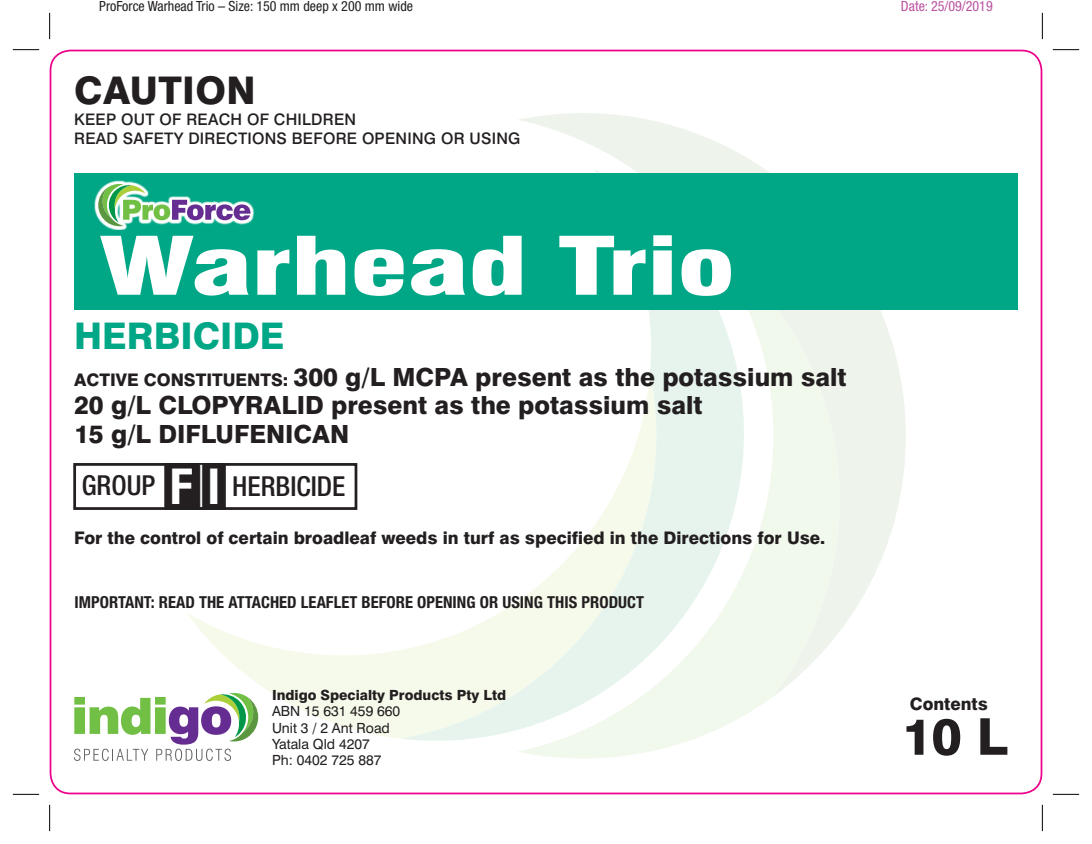
<style>
.page{position:relative;width:1092px;height:844px;background:#fff}
.page>*{position:absolute;margin:0;border:0;box-sizing:border-box;transform-origin:0 0}
.t1{font:900 condensed 78.4px "Swiss 721 BT";letter-spacing:-.01em;color:#fff;scale:1.5 1}
.t2{font:800 50.75px "Swiss 721 BT";color:#231f20}
.t3{font:700 condensed 49.52px "Helvetica Neue";color:#fff}
.t4{font:800 38.15px "Swiss 721 BT";letter-spacing:.01em;color:#231f20}
.t5{font:800 36.75px "Swiss 721 BT";color:#00a786}
.t6{font:500 condensed 27.47px "Helvetica Neue";color:#231f20}
.t7{font:800 25.03px/28.9px "Swiss 721 BT";color:#231f20}
.t8{font:800 17.32px "Swiss 721 BT";color:#231f20}
.t9{font:800 17.15px "Swiss 721 BT";color:#231f20}
.t10{font:700 condensed 16.45px "Helvetica Neue";letter-spacing:.005em;color:#231f20}
.t11{font:500 15.92px/19.1px "Swiss 721 BT";letter-spacing:.015em;color:#231f20}
.t12{font:14px/16.3px "Swiss 721 BT";color:#231f20}
.t13{font:condensed 14px "Helvetica Neue";color:#231f20}
.t14{font:800 14px "Swiss 721 BT";color:#231f20}
.t15{font:condensed 14px "Helvetica Neue";color:#b9519f}
.s1{font-size:17.32px}
.s2{font-weight:700;font-size:49.52px;color:#fff}
.s3{font-weight:100;font-stretch:normal;font-size:42.18px;color:#fff}
</style>
<div class="page">
<svg style="left:518px;top:697px;width:254px;height:61px"></svg>
<svg style="left:519px;top:113px;width:386px;height:584px;fill:#f1f8ec"></svg>
<svg style="left:187px;top:463px;width:213px;height:275px"></svg>
<svg style="left:400px;top:168px;width:359px;height:581px"></svg>
<div style="left:74px;top:173px;width:943px;height:136px;background:#00a786"></div>
<svg style="left:94px;top:180px;width:161px;height:50px"></svg>
<svg style="left:98px;top:184px;width:152px;height:42px"></svg>
<svg style="left:74px;top:692px;width:184px;height:68px"></svg>
<div style="left:75px;top:464px;width:281px;height:44px;background:#fff"></div>
<div style="left:73px;top:463px;width:284px;height:47px;border:3px solid #231f20"></div>
<div style="left:166px;top:464px;width:58px;height:44px;background:#231f20"></div>
<div style="left:164px;top:463px;width:62px;height:47px;border:3px solid #231f20"></div>
<svg style="left:13px;top:49px;width:26px;height:1px"></svg>
<svg style="left:1052px;top:49px;width:26px;height:1px"></svg>
<svg style="left:13px;top:793px;width:26px;height:1px"></svg>
<svg style="left:1053px;top:793px;width:25px;height:1px"></svg>
<svg style="left:49px;top:13px;width:1px;height:26px"></svg>
<svg style="left:49px;top:804px;width:1px;height:26px"></svg>
<svg style="left:1041px;top:13px;width:1px;height:26px"></svg>
<svg style="left:1041px;top:805px;width:1px;height:25px"></svg>
<p class="t13" style="left:99px;top:-2px;width:315px">ProForce Warhead Trio – Size: 150 mm deep x 200 mm wide</p>
<p class="t15" style="left:900px;top:-2px;width:93px">Date: 25/09/2019</p>
<h3 class="t4" style="left:74px;top:67px;width:183px">CAUTION</h3>
<p class="t11" style="left:74px;top:110px;width:448px">KEEP OUT OF REACH OF CHILDREN<br>READ SAFETY DIRECTIONS BEFORE OPENING OR USING</p>
<h1 class="t1" style="left:98px;top:219px;width:426px">Warhead Trio</h1>
<h3 class="t5" style="left:74px;top:313px;width:212px">HERBICIDE</h3>
<p class="t7" style="left:74px;top:362px;width:773px"><span class="s1">ACTIVE CONSTITUENTS:</span> 300 g/L MCPA present as the potassium salt<br>20 g/L CLOPYRALID present as the potassium salt<br>15 g/L DIFLUFENICAN</p>
<p class="t6" style="left:82px;top:469px;width:265px">GROUP <span class="s2">F</span><span class="s3">|</span> HERBICIDE</p>
<h3 class="t3" style="left:207px;top:456px;width:14px">I</h3>
<p class="t8" style="left:74px;top:527px;width:752px">For the control of certain broadleaf weeds in turf as specified in the Directions for Use.</p>
<p class="t10" style="left:74px;top:592px;width:571px">IMPORTANT: READ THE ATTACHED LEAFLET BEFORE OPENING OR USING THIS PRODUCT</p>
<p class="t14" style="left:272px;top:686px;width:236px">Indigo Specialty Products Pty Ltd</p>
<p class="t12" style="left:272px;top:702px;width:130px">ABN 15 631 459 660<br>Unit 3 / 2 Ant Road<br>Yatala Qld 4207<br>Ph: 0402 725 887</p>
<p class="t9" style="left:909px;top:692px;width:79px">Contents</p>
<h2 class="t2" style="left:901px;top:705px;width:107px">10 L</h2>
</div>
